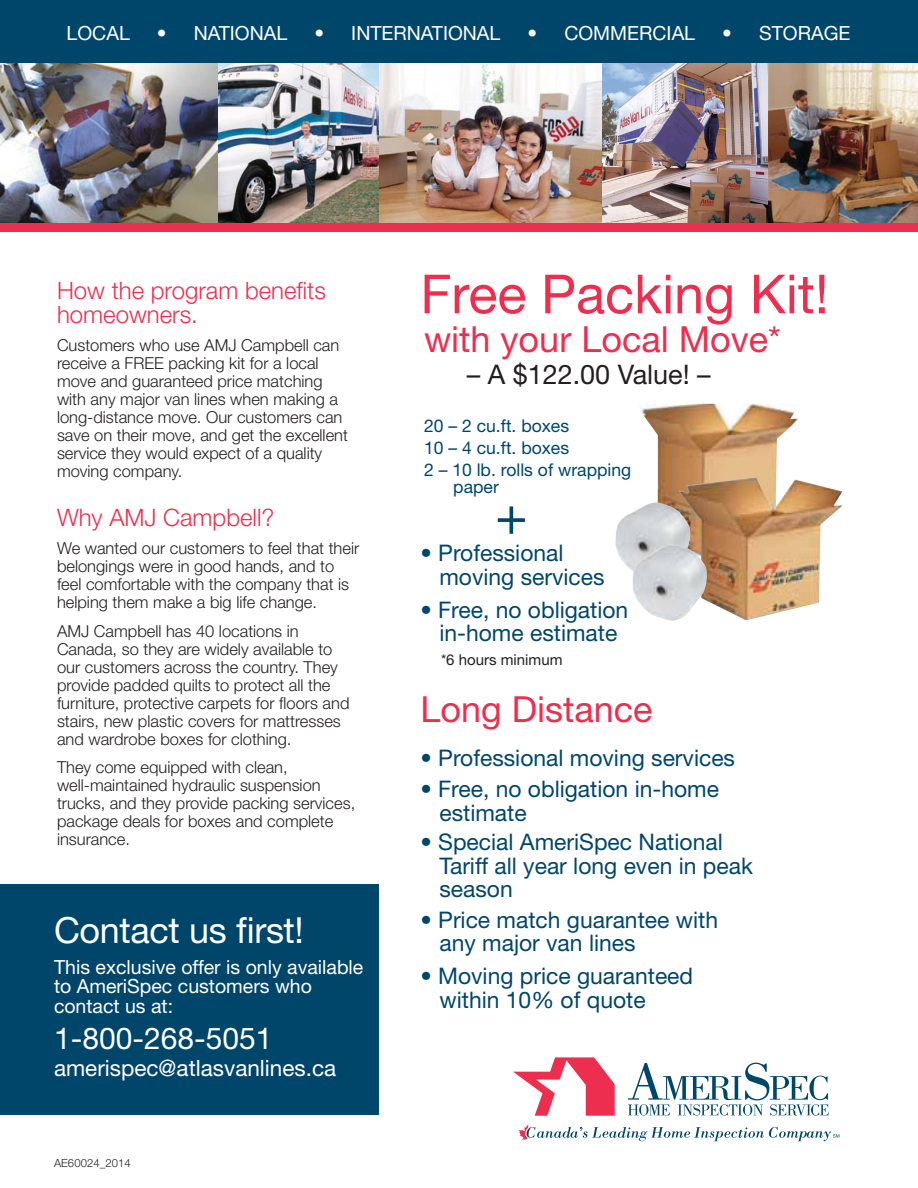
<style>
.page{position:relative;width:918px;height:1188px;background:#fff}
.page>*{position:absolute;margin:0;border:0;box-sizing:border-box;transform-origin:0 0}
.t1{font:54px "Helvetica Neue";color:#ee2e4e}
.t2{font:54px "Helvetica Neue";color:#00466b}
.t3{font:36px "Helvetica Neue";color:#ee2e4e}
.t4{font:36px "Helvetica Neue";letter-spacing:-.01em;color:#fff}
.t5{font:30px "Helvetica Neue";color:#fff}
.t6{font:27px "Helvetica Neue";color:#231f20}
.t7{font:300 24px/24px "Helvetica Neue";color:#ee2e4e}
.t8{font:22.8px/23.5px "Helvetica Neue";color:#00466b}
.t9{font:22.5px "Helvetica Neue";color:#fff}
.t10{font:19.5px/19.5px "Helvetica Neue";color:#fff}
.t11{font:17.55px/17.5px "Helvetica Neue";color:#00466b}
.t12{font:300 16.5px/18px "Helvetica Neue";color:#231f20}
.t13{font:15px "Helvetica Neue";color:#231f20}
.t14{font:300 11.25px "Helvetica Neue";letter-spacing:.01em;color:#231f20}
</style>
<div class="page">
<div style="left:0;top:884px;width:379px;height:231px;background:#00466b"></div>
<img style="left:379px;top:62px;width:539px;height:162px">
<img style="left:0;top:62px;width:379px;height:162px">
<div style="left:0;top:224px;width:918px;height:8px;background:#ee2e4e"></div>
<svg style="left:628px;top:1063px;width:201px;height:53px"></svg>
<svg style="left:513px;top:1057px;width:102px;height:59px"></svg>
<svg style="left:518px;top:1124px;width:321px;height:17px"></svg>
<div style="left:0;top:0;width:918px;height:62px;background:#00466b"></div>
<img style="left:641px;top:404px;width:158px;height:98px">
<img style="left:679px;top:477px;width:163px;height:143px">
<img style="left:615px;top:502px;width:76px;height:69px">
<img style="left:633px;top:544px;width:74px;height:77px">
<p class="t10" style="left:67px;top:23px;width:65px">LOCAL</p>
<p class="t10" style="left:157px;top:23px;width:132px">• NATIONAL</p>
<p class="t10" style="left:314px;top:23px;width:187px">• INTERNATIONAL</p>
<p class="t10" style="left:528px;top:23px;width:169px">• COMMERCIAL</p>
<p class="t10" style="left:722px;top:23px;width:130px">• STORAGE</p>
<p class="t7" style="left:57px;top:278px;width:270px">How the program benefits homeowners.</p>
<p class="t12" style="left:57px;top:336px;width:292px">Customers who use AMJ Campbell can receive a FREE packing kit for a local move and guaranteed price matching with any major van lines when making a long-distance move. Our customers can save on their move, and get the excellent service they would expect of a quality moving company.</p>
<p class="t7" style="left:57px;top:504px;width:219px">Why AMJ Campbell?</p>
<p class="t12" style="left:57px;top:539px;width:304px">We wanted our customers to feel that their belongings were in good hands, and to feel comfortable with the company that is helping them make a big life change.</p>
<p class="t12" style="left:57px;top:622px;width:294px">AMJ Campbell has 40 locations in Canada, so they are widely available to our customers across the country. They provide padded quilts to protect all the furniture, protective carpets for floors and stairs, new plastic covers for mattresses and wardrobe boxes for clothing.</p>
<p class="t12" style="left:57px;top:758px;width:300px">They come equipped with clean, well-maintained hydraulic suspension trucks, and they provide packing services, package deals for boxes and complete insurance.</p>
<p class="t4" style="left:54px;top:908px;width:251px">Contact us first!</p>
<p class="t10" style="left:54px;top:957px;width:311px">This exclusive offer is only available to AmeriSpec customers who contact us at:</p>
<p class="t5" style="left:54px;top:1020px;width:220px">1-800-268-5051</p>
<p class="t9" style="left:54px;top:1054px;width:284px">amerispec@atlasvanlines.ca</p>
<p class="t14" style="left:54px;top:1156px;width:78px">AE60024_2014</p>
<p class="t1" style="left:420px;top:262px;width:410px">Free Packing Kit!</p>
<p class="t3" style="left:424px;top:318px;width:358px">with your Local Move*</p>
<p class="t6" style="left:467px;top:359px;width:246px">– A $122.00 Value! –</p>
<p class="t11" style="left:424px;top:417px;width:147px">20 – 2 cu.ft. boxes</p>
<p class="t11" style="left:424px;top:439px;width:147px">10 – 4 cu.ft. boxes</p>
<p class="t11" style="left:453px;top:460px;width:179px;text-indent:-29px">2 – 10 lb. rolls of wrapping paper</p>
<p class="t2" style="left:495px;top:482px;width:34px">+</p>
<p class="t8" style="left:439px;top:541px;width:167px;text-indent:-19px">• Professional moving services</p>
<p class="t8" style="left:420px;top:597px;width:209px;text-align:center">• Free, no obligation in-home estimate</p>
<p class="t13" style="left:441px;top:651px;width:123px">*6 hours minimum</p>
<p class="t3" style="left:420px;top:688px;width:234px">Long Distance</p>
<p class="t8" style="left:420px;top:745px;width:316px">• Professional moving services</p>
<p class="t8" style="left:439px;top:777px;width:281px;text-indent:-19px">• Free, no obligation in-home estimate</p>
<p class="t8" style="left:439px;top:830px;width:315px;text-indent:-19px">• Special AmeriSpec National<br>Tariff all year long even in peak season</p>
<p class="t8" style="left:439px;top:908px;width:280px;text-indent:-19px">• Price match guarantee with any major van lines</p>
<p class="t8" style="left:439px;top:964px;width:255px;text-indent:-19px">• Moving price guaranteed within 10% of quote</p>
</div>
